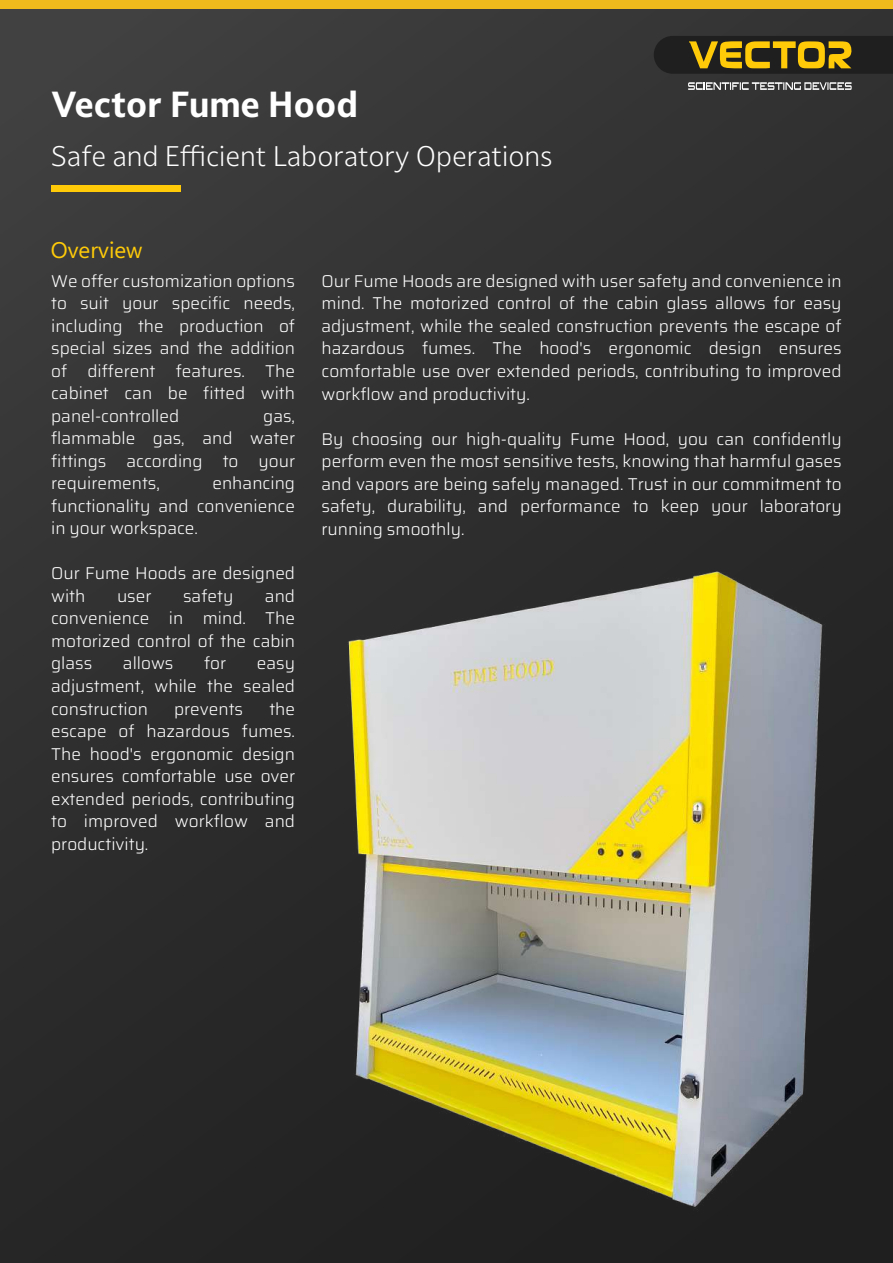
<style>
.page{position:relative;width:893px;height:1263px;background:#fff}
.page>*{position:absolute;margin:0;border:0;box-sizing:border-box;transform-origin:0 0}
.t1{font:700 34.5px "Darkmode Darkmode Off";color:#fff}
.t2{font:300 27px "Darkmode Darkmode Off";color:#fff}
.t3{font:22.5px "Segoe UI Variable";color:#ffcb09}
.t4{font:100 17.1px/22.5px "Saira";color:#fff;text-align:justify}
</style>
<div class="page">
<div style="left:0;top:0;width:893px;height:1263px;background:linear-gradient(to bottom,#393939,#252525)"></div>
<div style="left:51px;top:185px;width:130px;height:6px;background:#ffcb09"></div>
<svg style="left:688px;top:82px;width:164px;height:8px"></svg>
<svg style="left:654px;top:36px;width:239px;height:38px;background:#594b19"></svg>
<div style="left:0;top:0;width:893px;height:9px;background:#efba1b"></div>
<div style="left:0;top:512px;width:69px;height:577px;background:#2f2f2f"></div>
<img style="left:117px;top:532px;width:776px;height:700px">
<h1 class="t1" style="left:51px;top:81px;width:308px">Vector Fume Hood</h1>
<h2 class="t2" style="left:51px;top:138px;width:503px">Safe and Efficient Laboratory Operations</h2>
<h3 class="t3" style="left:51px;top:234px;width:93px">Overview</h3>
<p class="t4" style="left:51px;top:269px;width:245px">We offer customization options to suit your specific needs, including the production of special sizes and the addition of different features. The cabinet can be fitted with panel-controlled</p>
<p class="t4" style="left:51px;top:404px;width:245px;text-indent:212px">gas, flammable gas, and water fittings according to your requirements,</p>
<p class="t4" style="left:51px;top:472px;width:245px;text-indent:161px">enhancing functionality and convenience in your workspace.</p>
<p class="t4" style="left:51px;top:562px;width:245px">Our Fume Hoods are designed with</p>
<p class="t4" style="left:51px;top:584px;width:245px;text-indent:214px">and convenience in mind. The motorized control of the cabin glass</p>
<p class="t4" style="left:117px;top:584px;width:36px">user</p>
<p class="t4" style="left:183px;top:584px;width:52px">safety</p>
<p class="t4" style="left:123px;top:652px;width:52px">allows</p>
<p class="t4" style="left:204px;top:652px;width:24px">for</p>
<p class="t4" style="left:51px;top:652px;width:245px;text-indent:206px">easy adjustment, while the sealed construction</p>
<p class="t4" style="left:51px;top:697px;width:245px;text-indent:218px">the escape of hazardous fumes.<br>The hood's ergonomic design ensures comfortable use over extended periods, contributing to improved workflow and productivity.</p>
<p class="t4" style="left:174px;top:697px;width:71px">prevents</p>
<p class="t4" style="left:322px;top:269px;width:522px">Our Fume Hoods are designed with user safety and convenience in mind. The motorized control of the cabin glass allows for easy adjustment, while the sealed construction prevents the escape of hazardous fumes. The hood's ergonomic design ensures comfortable use over extended periods, contributing to improved workflow and productivity.</p>
<p class="t4" style="left:322px;top:427px;width:522px">By choosing our high-quality Fume Hood, you can confidently perform even the most sensitive tests, knowing that harmful gases and vapors are being safely managed. Trust in our commitment to safety, durability, and performance to keep your laboratory running smoothly.</p>
</div>
